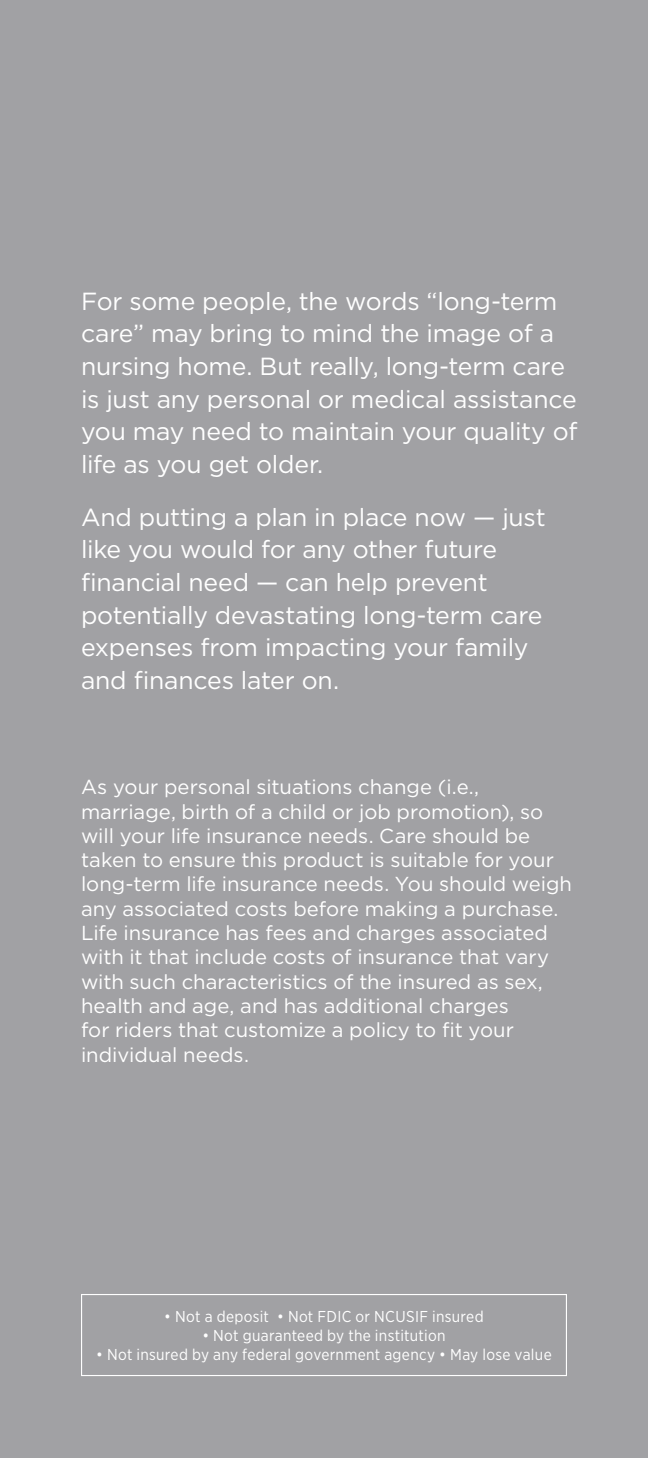
<style>
.page{position:relative;width:648px;height:1458px;background:#a1a1a4}
.page>*{position:absolute;margin:0;border:0;box-sizing:border-box;transform-origin:0 0}
.t1{font:24.75px/32.6px "Gotham";letter-spacing:-.01em;color:#fff}
.t2{font:20.25px/24.3px "Gotham";color:#fff}
.t3{font:15.75px "Gotham Narrow";letter-spacing:.02em;color:#fff}
</style>
<div class="page">
<div style="left:81px;top:1294px;width:486px;height:82px;border:1px solid #fff"></div>
<p class="t1" style="left:81px;top:284px;width:498px">For some people, the words “long-term care” may bring to mind the image of a nursing home. But really, long-term care is just any personal or medical assistance you may need to maintain your quality of life as you get older.</p>
<p class="t1" style="left:81px;top:500px;width:466px">And putting a plan in place now — just like you would for any other future financial need — can help prevent potentially devastating long-term care expenses from impacting your family and finances later on.</p>
<p class="t2" style="left:81px;top:774px;width:493px">As your personal situations change (i.e., marriage, birth of a child or job promotion), so will your life insurance needs. Care should be taken to ensure this product is suitable for your long-term life insurance needs. You should weigh any associated costs before making a purchase.<br>Life insurance has fees and charges associated with it that include costs of insurance that vary with such characteristics of the insured as sex, health and age, and has additional charges<br>for riders that customize a policy to fit your individual needs.</p>
<p class="t3" style="left:164px;top:1307px;width:321px">• Not a deposit • Not FDIC or NCUSIF insured</p>
<p class="t3" style="left:202px;top:1326px;width:245px">• Not guaranteed by the institution</p>
<p class="t3" style="left:96px;top:1345px;width:457px">• Not insured by any federal government agency • May lose value</p>
</div>
